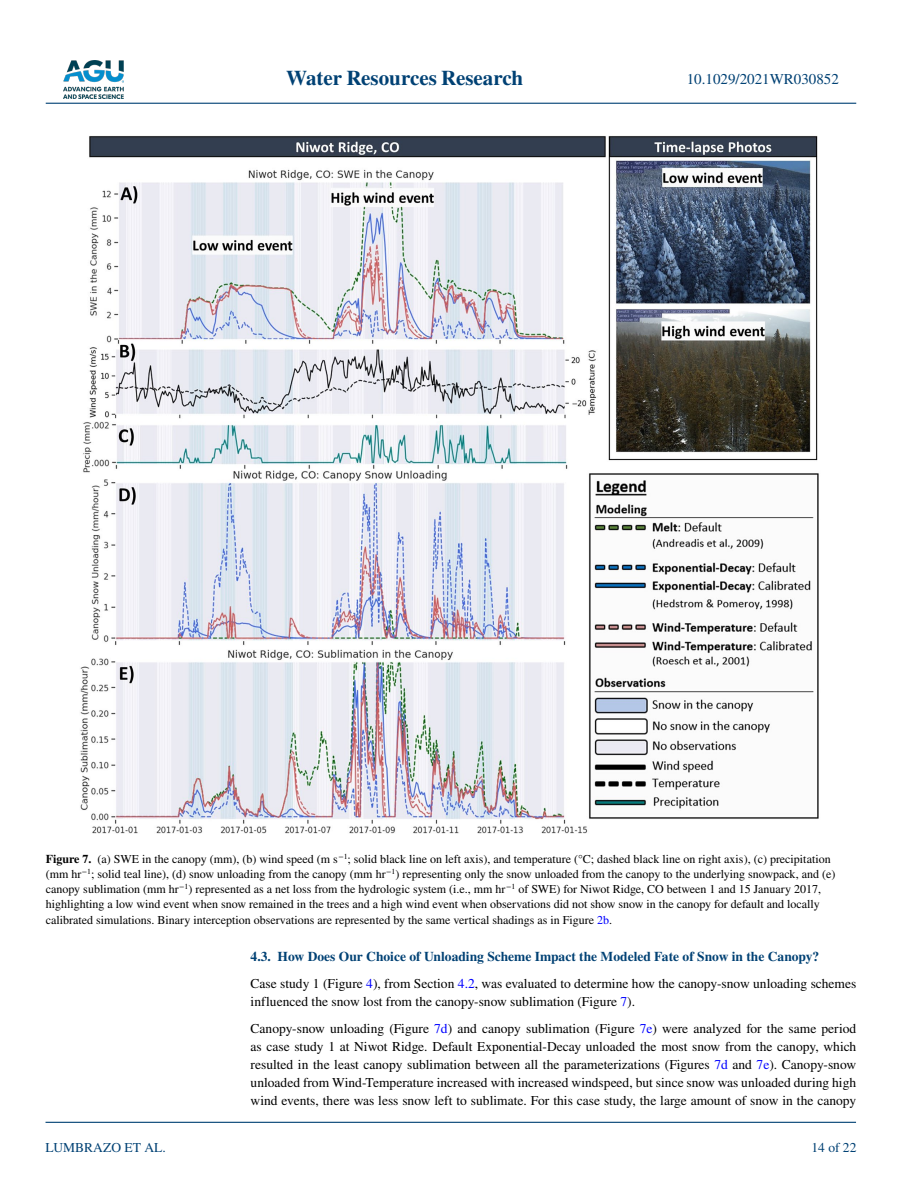
<style>
.page{position:relative;width:902px;height:1183px;background:#fff}
.page>*{position:absolute;margin:0;border:0;box-sizing:border-box;transform-origin:0 0}
.t1{font:700 21px "STIX";color:#004174}
.t2{font:15px "STIX";color:#004174}
.t3{font:13.5px/18px "STIX";color:#000}
.t4{font:13.5px "STIX";color:#004174}
.t5{font:12px/15px "STIX";color:#000}
.s1{font-weight:700}
.s2{color:#00f}
.s3{font-weight:700;color:#004174}
</style>
<div class="page">
<img style="left:63px;top:60px;width:60px;height:39px">
<hr style="left:46px;top:103px;width:810px;height:1px;background:#004174">
<hr style="left:45px;top:1121px;width:810px;height:1px;background:#004174">
<img style="left:80px;top:135px;width:739px;height:699px">
<h1 class="t1" style="left:286px;top:66px;width:238px">Water Resources Research</h1>
<p class="t2" style="left:686px;top:69px;width:154px">10.1029/2021WR030852</p>
<p class="t5" style="left:46px;top:852px;width:791px"><span class="s1">Figure 7.</span> (a) SWE in the canopy (mm), (b) wind speed (m s<sup>−1</sup>; solid black line on left axis), and temperature (°C; dashed black line on right axis), (c) precipitation (mm hr<sup>−1</sup>; solid teal line), (d) snow unloading from the canopy (mm hr<sup>−1</sup>) representing only the snow unloaded from the canopy to the underlying snowpack, and (e) canopy sublimation (mm hr<sup>−1</sup>) represented as a net loss from the hydrologic system (i.e., mm hr<sup>−1</sup> of SWE) for Niwot Ridge, CO between 1 and 15 January 2017, highlighting a low wind event when snow remained in the trees and a high wind event when observations did not show snow in the canopy for default and locally calibrated simulations. Binary interception observations are represented by the same vertical shadings as in Figure <span class="s2">2b</span>.</p>
<p class="t4" style="left:45px;top:1138px;width:122px">LUMBRAZO ET AL.</p>
<p class="t3" style="left:250px;top:943px;width:607px;line-height:27px"><span class="s3">4.3. How Does Our Choice of Unloading Scheme Impact the Modeled Fate of Snow in the Canopy?<br></span>Case study 1 (Figure <span class="s2">4</span>), from Section <span class="s2">4.2</span>, was evaluated to determine how the canopy-snow unloading schemes</p>
<p class="t3" style="left:250px;top:988px;width:607px;line-height:27px">influenced the snow lost from the canopy-snow sublimation (Figure <span class="s2">7</span>).<br>Canopy-snow unloading (Figure <span class="s2">7d</span>) and canopy sublimation (Figure <span class="s2">7e</span>) were analyzed for the same period</p>
<p class="t3" style="left:250px;top:1037px;width:607px;text-align:justify">as case study 1 at Niwot Ridge. Default Exponential-Decay unloaded the most snow from the canopy, which resulted in the least canopy sublimation between all the parameterizations (Figures <span class="s2">7d</span> and <span class="s2">7e</span>). Canopy-snow unloaded from Wind-Temperature increased with increased windspeed, but since snow was unloaded during high wind events, there was less snow left to sublimate. For this case study, the large amount of snow in the canopy</p>
<p class="t4" style="left:811px;top:1138px;width:46px">14 of 22</p>
</div>
